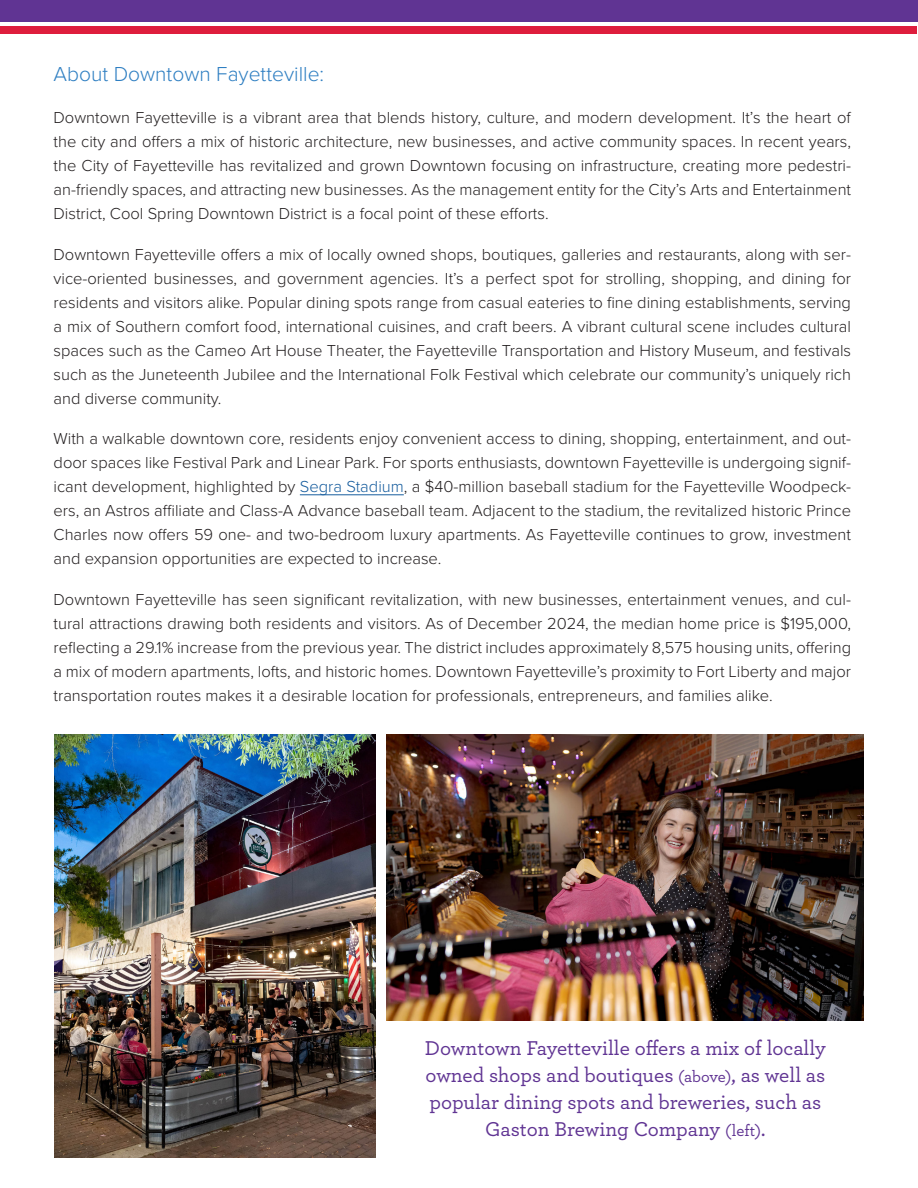
<style>
.page{position:relative;width:918px;height:1188px;background:#fff}
.page>*{position:absolute;margin:0;border:0;box-sizing:border-box;transform-origin:0 0}
.Major_Header{font:500 21px/27px "Archer";color:#603493;text-align:center}
.t1{font:300 21px "Proxima Nova";color:#2f7fc2}
.Body_Text{font:300 16.5px/24px "Proxima Nova";color:#231f20;text-align:justify}
.s1{color:#175d9e}
.s2{font-size:16.5px}
</style>
<div class="page">
<div style="left:0;top:0;width:918px;height:21px;background:#603493"></div>
<div style="left:0;top:26px;width:917px;height:8px;background:#de1d3d"></div>
<hr style="left:300px;top:494px;width:104px;height:1px;background:#175d9e">
<img style="left:54px;top:734px;width:321px;height:424px">
<img style="left:387px;top:734px;width:477px;height:286px">
<p class="t1" style="left:54px;top:58px;width:272px">About Downtown Fayetteville:</p>
<p class="Body_Text" style="left:54px;top:105px;width:799px">Downtown Fayetteville is a vibrant area that blends history, culture, and modern development. It’s the heart of the city and offers a mix of historic architecture, new businesses, and active community spaces. In recent years, the City of Fayetteville has revitalized and grown Downtown focusing on infrastructure, creating more pedestri&shy;an-friendly spaces, and attracting new businesses. As the management entity for the City’s Arts and Entertainment District, Cool Spring Downtown District is a focal point of these efforts.</p>
<p class="Body_Text" style="left:54px;top:241px;width:799px">Downtown Fayetteville offers a mix of locally owned shops, boutiques, galleries and restaurants, along with ser&shy;vice-oriented businesses, and government agencies. It’s a perfect spot for strolling, shopping, and dining for residents and visitors alike. Popular dining spots range from casual eateries to fine dining establishments, serving a mix of Southern comfort food, international cuisines, and craft beers. A vibrant cultural scene includes cultural spaces such as the Cameo Art House Theater, the Fayetteville Transportation and History Museum, and festivals such as the Juneteenth Jubilee and the International Folk Festival which celebrate our community’s uniquely rich and diverse community.</p>
<p class="Body_Text" style="left:54px;top:426px;width:799px">With a walkable downtown core, residents enjoy convenient access to dining, shopping, entertainment, and out&shy;door spaces like Festival Park and Linear Park. For sports enthusiasts, downtown Fayetteville is undergoing signif&shy;icant development, highlighted by <span class="s1">Segra Stadium</span>, a $40-million baseball stadium for the Fayetteville Woodpeck&shy;ers, an Astros affiliate and Class-A Advance baseball team. Adjacent to the stadium, the revitalized historic Prince Charles now offers 59 one- and two-bedroom luxury apartments. As Fayetteville continues to grow, investment and expansion opportunities are expected to increase.</p>
<p class="Body_Text" style="left:54px;top:586px;width:799px">Downtown Fayetteville has seen significant revitalization, with new businesses, entertainment venues, and cul&shy;tural attractions drawing both residents and visitors. As of December 2024, the median home price is $195,000, reflecting a 29.1% increase from the previous year. The district includes approximately 8,575 housing units, offering a mix of modern apartments, lofts, and historic homes. Downtown Fayetteville’s proximity to Fort Liberty and major transportation routes makes it a desirable location for professionals, entrepreneurs, and families alike.</p>
<p class="Major_Header" style="left:425px;top:1033px;width:403px">Downtown Fayetteville offers a mix of locally owned shops and boutiques <span class="s2">(above)</span>, as well as popular dining spots and breweries, such as Gaston Brewing Company <span class="s2">(left)</span>.</p>
</div>
